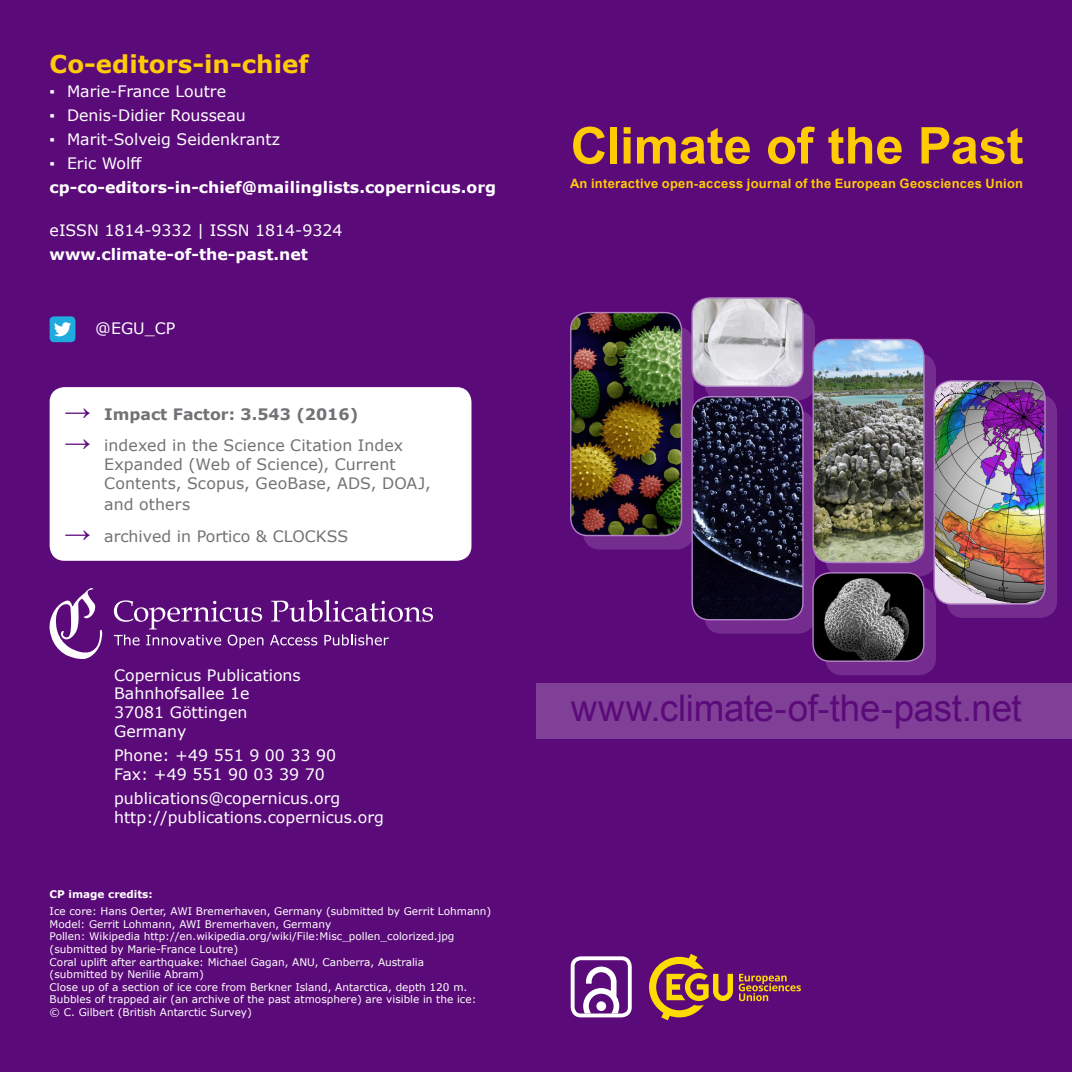
<style>
.page{position:relative;width:1072px;height:1072px;background:#fff}
.page>*{position:absolute;margin:0;border:0;box-sizing:border-box;transform-origin:0 0}
.t1{font:700 50.75px "Arial";letter-spacing:-.005em;color:#ffcb05}
.t2{font:36.75px "Arial";letter-spacing:-.01em;color:#5b0a79}
.t3{font:700 24.5px "Verdana";color:#feca0a}
.t4{font:15.75px "Verdana";color:#fff}
.t5{font:15.75px/18.9px "Verdana";letter-spacing:.005em;color:#717275}
.t6{font:700 15.75px "Verdana";color:#fff}
.t7{font:700 15.75px "Verdana";color:#717275}
.t8{font:700 12.95px "Arial";letter-spacing:.02em;color:#ffcb05}
.t9{font:10.5px/12.6px "Verdana";color:#fff}
.t10{font:700 10.5px "Verdana";color:#fff}
.s1{font-family:"Arial";font-size:26.25px;color:#5b0a79}
.s2{font-family:"Arial";font-weight:700;font-size:26.25px;color:#5b0a79}
</style>
<div class="page">
<div style="left:0;top:0;width:1071px;height:1071px;background:#5b0a79"></div>
<div style="left:536px;top:683px;width:535px;height:56px;background:#804097"></div>
<div style="left:50px;top:387px;width:421px;height:174px;background:#fff;border-radius:15px"></div>
<svg style="left:271px;top:599px;width:162px;height:23px"></svg>
<svg style="left:114px;top:600px;width:149px;height:48px"></svg>
<svg style="left:270px;top:635px;width:47px;height:10px"></svg>
<svg style="left:324px;top:634px;width:65px;height:11px"></svg>
<svg style="left:50px;top:588px;width:52px;height:71px"></svg>
<svg style="left:570px;top:956px;width:61px;height:61px"></svg>
<svg style="left:583px;top:326px;width:110px;height:223px;background:#752e90"></svg>
<div style="left:704px;top:411px;width:111px;height:222px;background:linear-gradient(to right,#742d8f,#742e8f);border-radius:17px"></div>
<svg style="left:825px;top:353px;width:111px;height:223px;background:#773191"></svg>
<div style="left:946px;top:395px;width:111px;height:223px;background:linear-gradient(to right,#742c8f,#742d8f);border-radius:17px"></div>
<div style="left:825px;top:587px;width:111px;height:88px;background:#742d8f;border-radius:17px"></div>
<div style="left:704px;top:312px;width:111px;height:88px;background:#742d8f;border-radius:17px"></div>
<img style="left:570px;top:312px;width:111px;height:223px">
<div style="left:570px;top:312px;width:112px;height:224px;border:1px solid #b182c4;border-radius:17px"></div>
<img style="left:692px;top:397px;width:111px;height:222px">
<div style="left:691px;top:396px;width:112px;height:224px;border:1px solid #b182c4;border-radius:17px"></div>
<img style="left:813px;top:339px;width:111px;height:223px">
<div style="left:812px;top:339px;width:112px;height:224px;border:1px solid #b182c4;border-radius:17px"></div>
<img style="left:934px;top:381px;width:111px;height:223px">
<div style="left:933px;top:380px;width:112px;height:224px;border:1px solid #b182c4;border-radius:17px"></div>
<img style="left:813px;top:573px;width:110px;height:88px">
<div style="left:812px;top:572px;width:112px;height:90px;border:1px solid #b182c4;border-radius:17px"></div>
<img style="left:692px;top:298px;width:111px;height:88px">
<div style="left:691px;top:297px;width:112px;height:90px;border:1px solid #b182c4;border-radius:17px"></div>
<div style="left:50px;top:316px;width:25px;height:26px;background:#1fabdd;border-radius:4px"></div>
<svg style="left:54px;top:322px;width:17px;height:14px"></svg>
<svg style="left:649px;top:954px;width:152px;height:66px"></svg>
<p class="t3" style="left:50px;top:47px;width:260px">Co-editors-in-chief</p>
<p class="t4" style="left:50px;top:81px;width:178px">▪ Marie-France Loutre</p>
<p class="t4" style="left:50px;top:104px;width:198px">▪ Denis-Didier Rousseau</p>
<p class="t4" style="left:50px;top:128px;width:232px">▪ Marit-Solveig Seidenkrantz</p>
<p class="t4" style="left:50px;top:152px;width:94px">▪ Eric Wolff</p>
<p class="t6" style="left:50px;top:176px;width:448px">cp-co-editors-in-chief@mailinglists.copernicus.org</p>
<p class="t4" style="left:50px;top:220px;width:294px">eISSN 1814-9332 | ISSN 1814-9324</p>
<p class="t6" style="left:50px;top:243px;width:260px">www.climate-of-the-past.net</p>
<p class="t4" style="left:95px;top:317px;width:81px">@EGU_CP</p>
<p class="t7" style="left:64px;top:403px;width:295px"><span class="s1">→</span> Impact Factor: 3.543 (2016)</p>
<p class="t5" style="left:104px;top:436px;width:328px;text-indent:-40px"><span class="s2">→</span> indexed in the Science Citation Index<br>Expanded (Web of Science), Current<br>Contents, Scopus, GeoBase, ADS, DOAJ,</p>
<p class="t5" style="left:104px;top:495px;width:88px">and others</p>
<p class="t5" style="left:64px;top:526px;width:285px"><span class="s2">→</span> archived in Portico &amp; CLOCKSS</p>
<p class="t4" style="left:114px;top:664px;width:188px">Copernicus Publications</p>
<p class="t4" style="left:114px;top:683px;width:137px">Bahnhofsallee 1e</p>
<p class="t4" style="left:114px;top:701px;width:135px">37081 Göttingen</p>
<p class="t4" style="left:114px;top:720px;width:74px">Germany</p>
<p class="t4" style="left:114px;top:744px;width:223px">Phone: +49 551 9 00 33 90</p>
<p class="t4" style="left:114px;top:763px;width:212px">Fax: +49 551 90 03 39 70</p>
<p class="t4" style="left:114px;top:787px;width:228px">publications@copernicus.org</p>
<p class="t4" style="left:114px;top:806px;width:271px">http://publications.copernicus.org</p>
<p class="t10" style="left:50px;top:886px;width:105px">CP image credits:</p>
<p class="t9" style="left:50px;top:905px;width:443px">Ice core: Hans Oerter, AWI Bremerhaven, Germany (submitted by Gerrit Lohmann)</p>
<p class="t9" style="left:50px;top:917px;width:283px">Model: Gerrit Lohmann, AWI Bremerhaven, Germany</p>
<p class="t9" style="left:50px;top:930px;width:406px">Pollen: Wikipedia http://en.wikipedia.org/wiki/File:Misc_pollen_colorized.jpg (submitted by Marie-France Loutre)</p>
<p class="t9" style="left:50px;top:955px;width:376px">Coral uplift after earthquake: Michael Gagan, ANU, Canberra, Australia (submitted by Nerilie Abram)</p>
<p class="t9" style="left:50px;top:980px;width:428px">Close up of a section of ice core from Berkner Island, Antarctica, depth 120 m.<br>Bubbles of trapped air (an archive of the past atmosphere) are visible in the ice: © C. Gilbert (British Antarctic Survey)</p>
<p class="t1" style="left:570px;top:110px;width:454px">Climate of the Past</p>
<p class="t8" style="left:570px;top:174px;width:454px">An interactive open-access journal of the European Geosciences Union</p>
<p class="t2" style="left:570px;top:682px;width:452px">www.climate-of-the-past.net</p>
</div>
